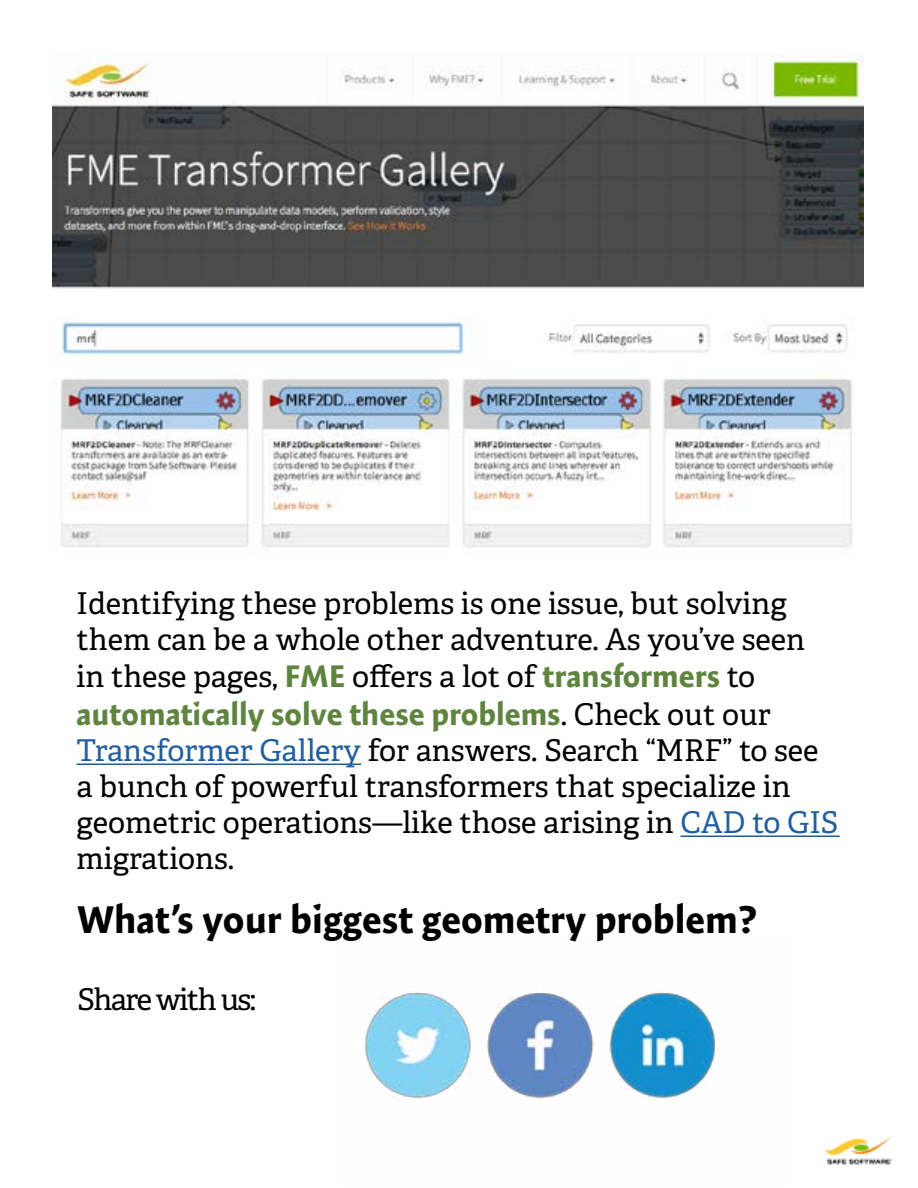
<style>
.page{position:relative;width:918px;height:1188px;background:#fff}
.page>*{position:absolute;margin:0;border:0;box-sizing:border-box;transform-origin:0 0}
.t1{font:700 39px "Expo Sans Pro";color:#000}
.t2{font:700 31.5px "Expo Sans Pro";color:#5e843f}
.t3{font:30px/36px "Adelle PE";color:#000}
.t4{font:30px "Adelle PE";letter-spacing:-.05em;color:#000}
.s1{font-family:"Expo Sans Pro";font-weight:700;font-size:31.5px;color:#5e843f}
.s2{font-family:"Adelle PE";font-weight:400;font-size:30px;color:#000}
.s3{color:#215e9e}
</style>
<div class="page">
<hr style="left:77px;top:763px;width:284px;height:2px;background:#215e9e">
<hr style="left:680px;top:835px;width:160px;height:2px;background:#215e9e">
<img style="left:52px;top:54px;width:812px;height:494px">
<img style="left:365px;top:992px;width:350px;height:107px">
<img style="left:824px;top:1136px;width:68px;height:29px">
<p class="t3" style="left:77px;top:583px;width:730px;line-height:36.9px">Identifying these problems is one issue, but solving them can be a whole other adventure. As you’ve seen in these pages, <span class="s1">FME</span> offers a lot of <span class="s1">transformers</span> to</p>
<p class="t2" style="left:77px;top:695px;width:696px">automatically solve these problems<span class="s2">. Check out our</span></p>
<p class="t3" style="left:77px;top:731px;width:763px"><span class="s3">Transformer Gallery</span> for answers. Search “MRF” to see a bunch of powerful transformers that specialize in geometric operations—like those arising in <span class="s3">CAD to GIS </span>migrations.</p>
<h1 class="t1" style="left:77px;top:896px;width:681px">What’s your biggest geometry problem?</h1>
<p class="t4" style="left:77px;top:977px;width:180px">Share with us:</p>
</div>
